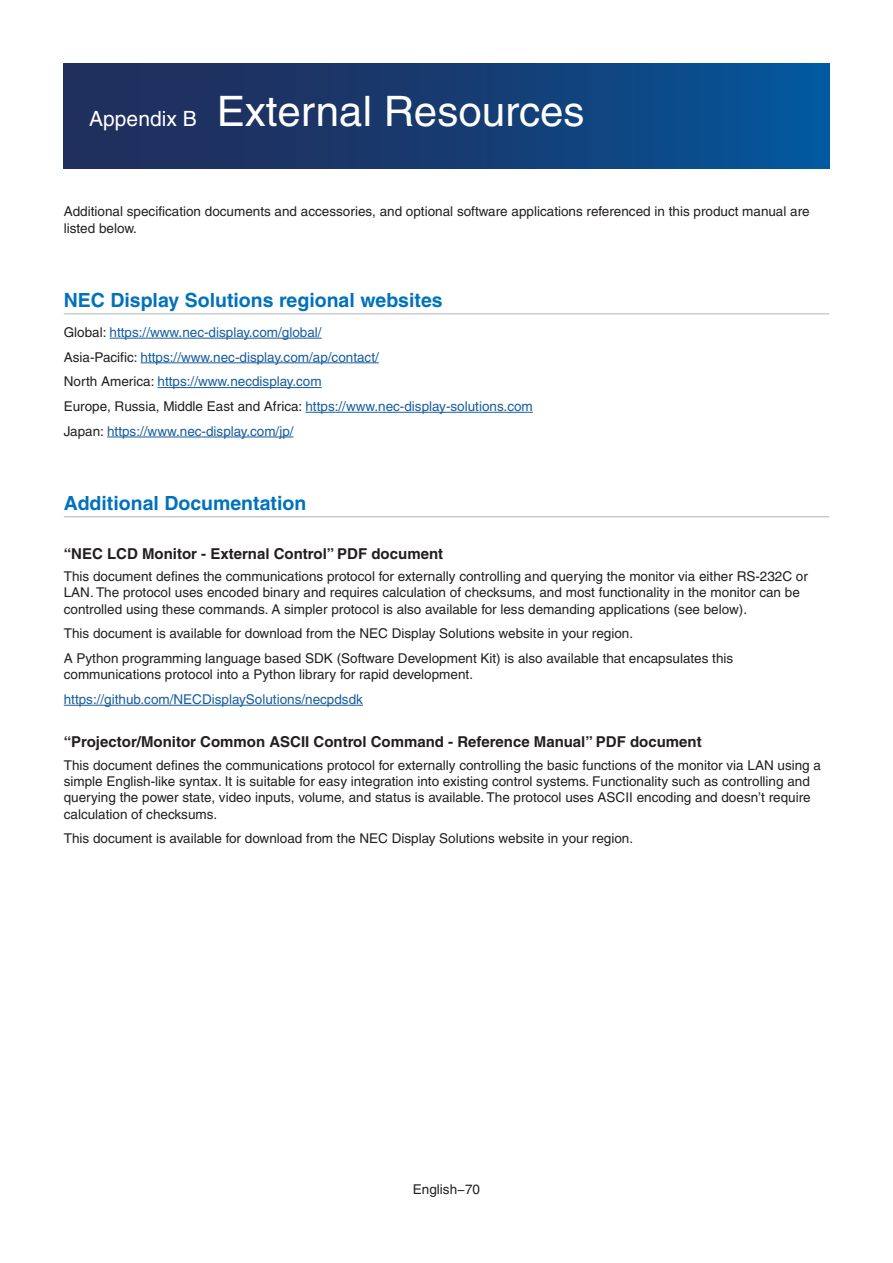
<style>
.page{position:relative;width:893px;height:1263px;background:#fff}
.page>*{position:absolute;margin:0;border:0;box-sizing:border-box;transform-origin:0 0}
.t1{font:42px "Helvetica";color:#fff}
.Head_3__line{font:700 19.5px "Helvetica";color:#0072bc}
.Head_5{font:700 15px "Helvetica";color:#231f20}
.Body{font:13.5px/16.2px "Helvetica";color:#231f20}
.Body-2{font:13.5px "Helvetica";color:#175d9e}
.s1{font-size:21px}
.s2{color:#231f20}
</style>
<div class="page">
<div style="left:64px;top:64px;width:765px;height:104px;background:linear-gradient(to right,#242954,#055497)"></div>
<hr style="left:64px;top:313px;width:765px;height:1px;background:#b2b3b7">
<hr style="left:110px;top:338px;width:212px;height:1px;background:#175d9e">
<hr style="left:141px;top:362px;width:238px;height:1px;background:#175d9e">
<hr style="left:158px;top:387px;width:164px;height:1px;background:#175d9e">
<hr style="left:305px;top:412px;width:228px;height:1px;background:#175d9e">
<hr style="left:107px;top:437px;width:187px;height:1px;background:#175d9e">
<hr style="left:64px;top:516px;width:765px;height:1px;background:#b2b3b7">
<hr style="left:64px;top:705px;width:299px;height:1px;background:#175d9e">
<p class="t1" style="left:89px;top:87px;width:497px"><span class="s1">Appendix B</span> External Resources</p>
<p class="Body" style="left:64px;top:204px;width:747px">Additional specification documents and accessories, and optional software applications referenced in this product manual are listed below.</p>
<p class="Head_3__line" style="left:64px;top:288px;width:380px">NEC Display Solutions regional websites</p>
<p class="Body-2" style="left:64px;top:324px;width:259px"><span class="s2">Global:</span> https://www.nec-display.com/global/</p>
<p class="Body-2" style="left:64px;top:349px;width:317px"><span class="s2">Asia-Pacific:</span> https://www.nec-display.com/ap/contact/</p>
<p class="Body-2" style="left:64px;top:374px;width:259px"><span class="s2">North America:</span> https://www.necdisplay.com</p>
<p class="Body-2" style="left:64px;top:398px;width:471px"><span class="s2">Europe, Russia, Middle East and Africa:</span> https://www.nec-display-solutions.com</p>
<p class="Body-2" style="left:64px;top:423px;width:231px"><span class="s2">Japan:</span> https://www.nec-display.com/jp/</p>
<p class="Head_3__line" style="left:64px;top:491px;width:244px">Additional Documentation</p>
<p class="Head_5" style="left:64px;top:544px;width:381px">“NEC LCD Monitor - External Control” PDF document</p>
<p class="Body" style="left:64px;top:568px;width:746px">This document defines the communications protocol for externally controlling and querying the monitor via either RS-232C or<br>LAN. The protocol uses encoded binary and requires calculation of checksums, and most functionality in the monitor can be controlled using these commands. A simpler protocol is also available for less demanding applications (see below).</p>
<p class="Body" style="left:64px;top:625px;width:571px">This document is available for download from the NEC Display Solutions website in your region.</p>
<p class="Body" style="left:64px;top:650px;width:671px">A Python programming language based SDK (Software Development Kit) is also available that encapsulates this communications protocol into a Python library for rapid development.</p>
<p class="Body-2" style="left:64px;top:691px;width:301px">https://github.com/NECDisplaySolutions/necpdsdk</p>
<p class="Head_5" style="left:64px;top:733px;width:639px">“Projector/Monitor Common ASCII Control Command - Reference Manual” PDF document</p>
<p class="Body" style="left:64px;top:757px;width:759px">This document defines the communications protocol for externally controlling the basic functions of the monitor via LAN using a simple English-like syntax. It is suitable for easy integration into existing control systems. Functionality such as controlling and querying the power state, video inputs, volume, and status is available. The protocol uses ASCII encoding and doesn’t require calculation of checksums.</p>
<p class="Body" style="left:64px;top:830px;width:571px">This document is available for download from the NEC Display Solutions website in your region.</p>
<p class="Body" style="left:413px;top:1181px;width:69px">English−70</p>
</div>
